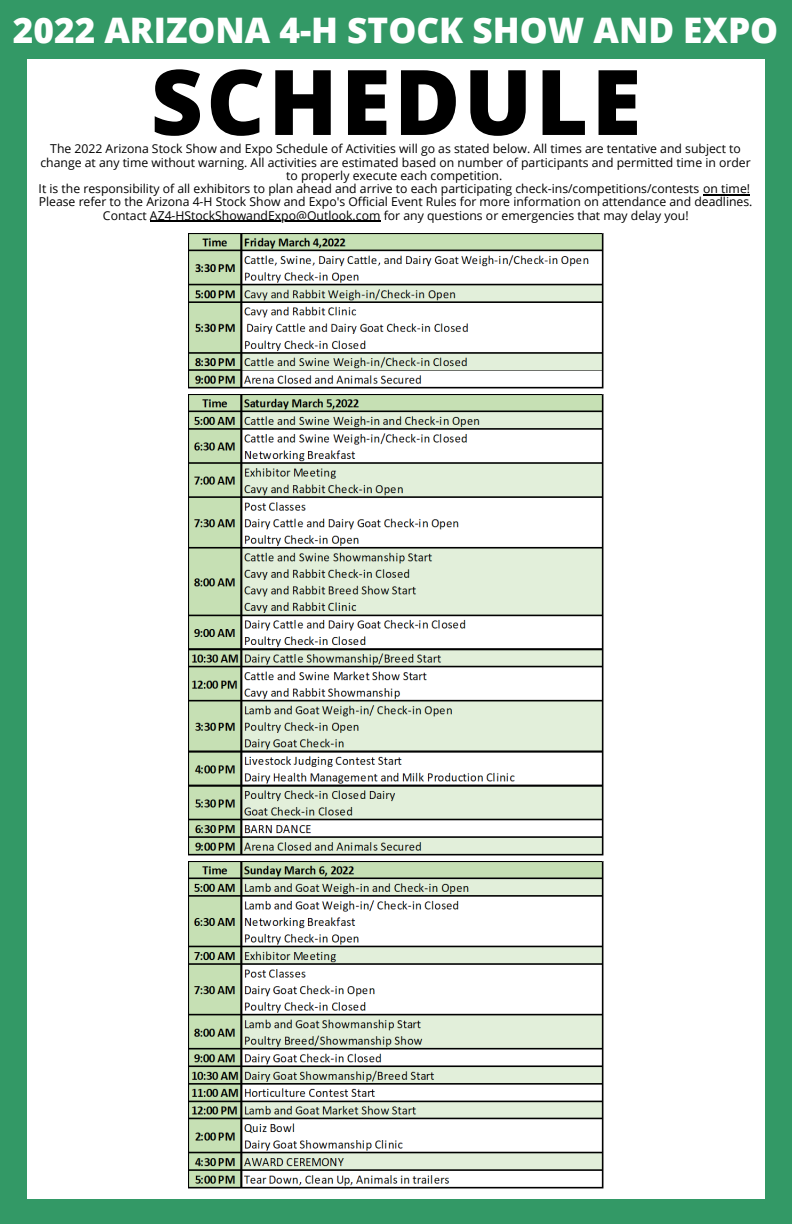
<style>
.page{position:relative;width:792px;height:1224px;background:#396}
.page>*{position:absolute;margin:0;border:0;box-sizing:border-box;transform-origin:0 0}
.t1{font:800 90.6px "Open Sans";letter-spacing:.035em;color:#000}
.t2{font:800 35.2px "Open Sans";color:#fff}
.t3{font:12.2px/13.2px "Open Sans";color:#000;text-align:center}
</style>
<div class="page">
<div style="left:27px;top:26px;width:738px;height:1173px;background:#fff"></div>
<img style="left:189px;top:234px;width:414px;height:154px">
<img style="left:189px;top:395px;width:414px;height:460px">
<img style="left:189px;top:861px;width:414px;height:328px">
<div style="left:0;top:0;width:792px;height:59px;background:#396"></div>
<hr style="left:703px;top:194px;width:47px;height:1px;background:#000">
<hr style="left:150px;top:221px;width:231px;height:1px;background:#000">
<p class="t2" style="left:13px;top:5px;width:767px">2022 ARIZONA 4-H STOCK SHOW AND EXPO</p>
<p class="t1" style="left:151px;top:38px;width:492px">SCHEDULE</p>
<p class="t3" style="left:40px;top:155px;width:712px">change at any time without warning. All activities are estimated based on number of participants and permitted time in order to properly execute each competition.</p>
<p class="t3" style="left:39px;top:182px;width:713px">It is the responsibility of all exhibitors to plan ahead and arrive to each participating check-ins/competitions/contests on time!</p>
<p class="t3" style="left:39px;top:195px;width:715px">Please refer to the Arizona 4-H Stock Show and Expo's Official Event Rules for more information on attendance and deadlines.</p>
<p class="t3" style="left:103px;top:208px;width:587px">Contact AZ4-HStockShowandExpo@Outlook.com for any questions or emergencies that may delay you!</p>
<p class="t3" style="left:50px;top:142px;width:692px">The 2022 Arizona Stock Show and Expo Schedule of Activities will go as stated below. All times are tentative and subject to</p>
</div>
